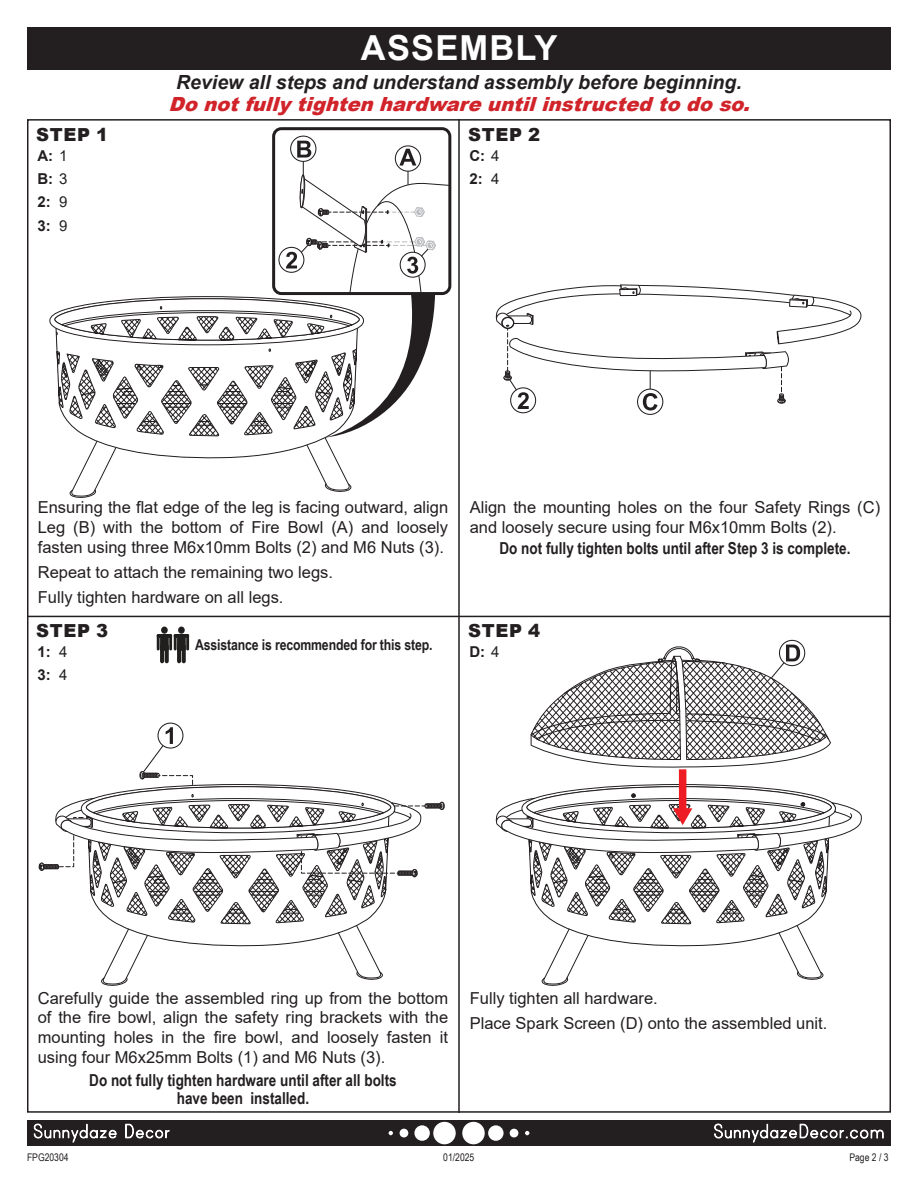
<style>
.page{position:relative;width:918px;height:1188px;background:#fff}
.page>*{position:absolute;margin:0;border:0;box-sizing:border-box;transform-origin:0 0}
.t1{font:700 34.5px "Arial";letter-spacing:.035em;color:#fff}
.t2{font:italic 700 19.5px "Arial";color:#231f20}
.t3{font:italic 900 19.5px "Arial";color:#d1232a}
.t4{font:900 18px "Arial";letter-spacing:.035em;color:#231f20}
.t5{font:16.5px/19.8px "Arial";color:#231f20;text-align:justify}
.Disclaimers_9_pt{font:700 16.5px/18px "Arial Narrow";color:#231f20;text-align:center}
.t6{font:700 15px "Arial Narrow";letter-spacing:-.01em;color:#231f20}
.t7{font:700 15px "Arial";color:#231f20}
.t8{font:10.5px "Arial Narrow";color:#231f20}
.s1{font-weight:400}
</style>
<div class="page">
<div style="left:27px;top:1120px;width:864px;height:26px;background:#231f20"></div>
<div style="left:462px;top:1122px;width:23px;height:22px;background:#fff;border-radius:50%"></div>
<div style="left:488px;top:1125px;width:16px;height:16px;background:#fff;border-radius:50%"></div>
<div style="left:510px;top:1129px;width:8px;height:8px;background:#fff;border-radius:50%"></div>
<svg style="left:525px;top:1131px;width:4px;height:4px"></svg>
<div style="left:433px;top:1122px;width:23px;height:22px;background:#fff;border-radius:50%"></div>
<div style="left:414px;top:1125px;width:16px;height:16px;background:#fff;border-radius:50%"></div>
<div style="left:400px;top:1129px;width:8px;height:8px;background:#fff;border-radius:50%"></div>
<svg style="left:389px;top:1131px;width:4px;height:4px"></svg>
<svg style="left:34px;top:1123px;width:83px;height:20px"></svg>
<svg style="left:125px;top:1124px;width:45px;height:15px"></svg>
<svg style="left:714px;top:1123px;width:170px;height:20px"></svg>
<div style="left:27px;top:27px;width:864px;height:43px;background:#231f20"></div>
<hr style="left:27px;top:616px;width:864px;height:1px;background:#231f20">
<hr style="left:458px;top:119px;width:2px;height:994px;background:#231f20">
<div style="left:272px;top:127px;width:179px;height:168px;border:3px solid #231f20;border-radius:8px"></div>
<svg style="left:291px;top:136px;width:25px;height:25px"></svg>
<div style="left:290px;top:136px;width:26px;height:26px;border:1px solid #231f20;border-radius:50%"></div>
<svg style="left:49px;top:141px;width:401px;height:357px"></svg>
<div style="left:510px;top:387px;width:26px;height:26px;border:1px solid #231f20;border-radius:50%"></div>
<div style="left:637px;top:389px;width:26px;height:26px;border:1px solid #231f20;border-radius:50%"></div>
<svg style="left:495px;top:284px;width:366px;height:126px"></svg>
<div style="left:157px;top:723px;width:26px;height:26px;border:1px solid #231f20;border-radius:50%"></div>
<svg style="left:38px;top:727px;width:407px;height:259px"></svg>
<div style="left:679px;top:769px;width:7px;height:42px;background:#ee1d23"></div>
<svg style="left:495px;top:784px;width:367px;height:202px"></svg>
<div style="left:779px;top:640px;width:26px;height:26px;border:1px solid #231f20;border-radius:50%"></div>
<svg style="left:530px;top:643px;width:301px;height:127px"></svg>
<svg style="left:160px;top:644px;width:4px;height:19px"></svg>
<svg style="left:165px;top:644px;width:4px;height:19px"></svg>
<div style="left:160px;top:634px;width:9px;height:17px;background:#211e1e"></div>
<div style="left:161px;top:627px;width:7px;height:7px;background:#211e1e;border-radius:50%"></div>
<hr style="left:157px;top:634px;width:3px;height:16px;background:#211e1e">
<hr style="left:169px;top:634px;width:3px;height:16px;background:#211e1e">
<svg style="left:177px;top:644px;width:4px;height:19px"></svg>
<svg style="left:182px;top:644px;width:4px;height:19px"></svg>
<div style="left:177px;top:634px;width:9px;height:17px;background:#211e1e"></div>
<div style="left:178px;top:627px;width:7px;height:7px;background:#211e1e;border-radius:50%"></div>
<hr style="left:174px;top:634px;width:3px;height:16px;background:#211e1e">
<hr style="left:186px;top:634px;width:3px;height:16px;background:#211e1e">
<p class="t1" style="left:361px;top:23px;width:198px">ASSEMBLY</p>
<p class="t4" style="left:36px;top:121px;width:73px">STEP 1</p>
<p class="t7" style="left:38px;top:145px;width:31px">A: <span class="s1">1</span></p>
<p class="t7" style="left:38px;top:168px;width:31px">B: <span class="s1">3</span></p>
<p class="t7" style="left:38px;top:191px;width:31px">2: <span class="s1">9</span></p>
<p class="t7" style="left:38px;top:215px;width:31px">3: <span class="s1">9</span></p>
<p class="t2" style="left:176px;top:69px;width:567px">Review all steps and understand assembly before beginning.</p>
<p class="t3" style="left:168px;top:90px;width:590px">Donotfullytightenhardwareuntilinstructedtodoso.</p>
<p class="t4" style="left:468px;top:121px;width:73px">STEP 2</p>
<p class="t7" style="left:470px;top:145px;width:31px">C: <span class="s1">4</span></p>
<p class="t7" style="left:470px;top:168px;width:31px">2: <span class="s1">4</span></p>
<p class="t5" style="left:38px;top:497px;width:412px">Ensuring the flat edge of the leg is facing outward, align Leg (B) with the bottom of Fire Bowl (A) and loosely fasten using three M6x10mm Bolts (2) and M6 Nuts (3).</p>
<p class="t5" style="left:38px;top:562px;width:297px">Repeat to attach the remaining two legs.</p>
<p class="t5" style="left:38px;top:587px;width:247px">Fully tighten hardware on all legs.</p>
<p class="t4" style="left:36px;top:618px;width:73px">STEP 3</p>
<p class="t7" style="left:38px;top:641px;width:31px">1: <span class="s1">4</span></p>
<p class="t7" style="left:38px;top:665px;width:31px">3: <span class="s1">4</span></p>
<p class="t6" style="left:195px;top:634px;width:239px">Assistance is recommended for this step.</p>
<p class="t5" style="left:470px;top:497px;width:412px">Align the mounting holes on the four Safety Rings (C) and loosely secure using four M6x10mm Bolts (2).</p>
<p class="Disclaimers_9_pt" style="left:499px;top:539px;width:353px">Do not fully tighten bolts until after Step 3 is complete.</p>
<p class="t4" style="left:468px;top:618px;width:73px">STEP 4</p>
<p class="t7" style="left:470px;top:641px;width:31px">D: <span class="s1">4</span></p>
<p class="t5" style="left:38px;top:988px;width:412px">Carefully guide the assembled ring up from the bottom of the fire bowl, align the safety ring brackets with the mounting holes in the fire bowl, and loosely fasten it using four M6x25mm Bolts (1) and M6 Nuts (3).</p>
<p class="Disclaimers_9_pt" style="left:89px;top:1070px;width:309px">Do not fully tighten hardware until after all bolts have been installed.</p>
<p class="t5" style="left:470px;top:988px;width:189px">Fully tighten all hardware.</p>
<p class="t5" style="left:470px;top:1013px;width:359px">Place Spark Screen (D) onto the assembled unit.</p>
<p class="t8" style="left:27px;top:1150px;width:43px">FPG20304</p>
<p class="t8" style="left:443px;top:1150px;width:33px">01/2025</p>
<p class="t8" style="left:849px;top:1150px;width:41px">Page 2 / 3</p>
</div>
